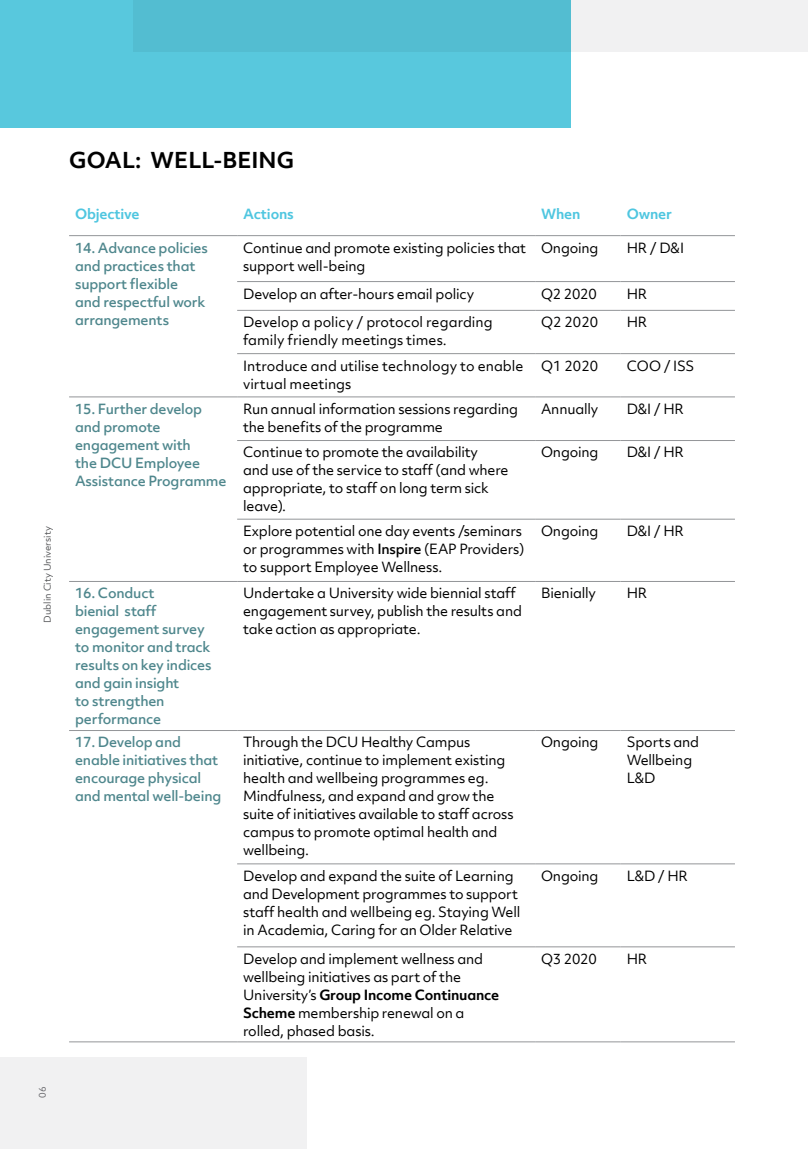
<style>
.page{position:relative;width:808px;height:1149px;background:#fff}
.page>*{position:absolute;margin:0;border:0;box-sizing:border-box;transform-origin:0 0}
.t1{font:700 21px "Objektiv Mk 2";color:#000}
.t2{font:13.5px/18px "Objektiv Mk 2";letter-spacing:-.015em;color:#000}
.t3{font:500 13.5px/18px "Objektiv Mk 2";letter-spacing:-.015em;color:#4f878d}
.t4{font:700 13.5px "Objektiv Mk 2";letter-spacing:-.015em;color:#4fc6e0}
.t5{font:9px "Objektiv Mk 2";color:#58595b}
.t6{font:9px "Objektiv Mk 2";color:#6d6e71}
.s1{font-weight:500}
.s2{font-weight:700}
</style>
<div class="page">
<div style="left:0;top:1057px;width:306px;height:91px;background:#f1f1f2"></div>
<div style="left:133px;top:0;width:675px;height:52px;background:#f1f1f2"></div>
<div style="left:0;top:0;width:571px;height:128px;background:#58c8dd"></div>
<hr style="left:69px;top:235px;width:168px;height:1px;background:#939598">
<hr style="left:237px;top:235px;width:298px;height:1px;background:#939598">
<hr style="left:535px;top:235px;width:86px;height:1px;background:#939598">
<hr style="left:621px;top:235px;width:114px;height:1px;background:#939598">
<hr style="left:237px;top:281px;width:298px;height:1px;background:#939598">
<hr style="left:535px;top:281px;width:86px;height:1px;background:#939598">
<hr style="left:621px;top:281px;width:114px;height:1px;background:#939598">
<hr style="left:237px;top:310px;width:298px;height:1px;background:#939598">
<hr style="left:535px;top:310px;width:86px;height:1px;background:#939598">
<hr style="left:621px;top:310px;width:114px;height:1px;background:#939598">
<hr style="left:237px;top:353px;width:298px;height:1px;background:#939598">
<hr style="left:535px;top:353px;width:86px;height:1px;background:#939598">
<hr style="left:621px;top:353px;width:114px;height:1px;background:#939598">
<hr style="left:69px;top:396px;width:168px;height:1px;background:#939598">
<hr style="left:237px;top:396px;width:298px;height:1px;background:#939598">
<hr style="left:535px;top:396px;width:86px;height:1px;background:#939598">
<hr style="left:621px;top:396px;width:114px;height:1px;background:#939598">
<hr style="left:237px;top:440px;width:298px;height:1px;background:#939598">
<hr style="left:535px;top:440px;width:86px;height:1px;background:#939598">
<hr style="left:621px;top:440px;width:114px;height:1px;background:#939598">
<hr style="left:237px;top:518px;width:298px;height:1px;background:#939598">
<hr style="left:535px;top:518px;width:86px;height:1px;background:#939598">
<hr style="left:621px;top:518px;width:114px;height:1px;background:#939598">
<hr style="left:69px;top:581px;width:168px;height:1px;background:#939598">
<hr style="left:237px;top:581px;width:298px;height:1px;background:#939598">
<hr style="left:535px;top:581px;width:86px;height:1px;background:#939598">
<hr style="left:621px;top:581px;width:114px;height:1px;background:#939598">
<hr style="left:69px;top:730px;width:168px;height:1px;background:#939598">
<hr style="left:237px;top:730px;width:298px;height:1px;background:#939598">
<hr style="left:535px;top:730px;width:86px;height:1px;background:#939598">
<hr style="left:621px;top:730px;width:114px;height:1px;background:#939598">
<hr style="left:237px;top:863px;width:298px;height:1px;background:#939598">
<hr style="left:535px;top:863px;width:86px;height:1px;background:#939598">
<hr style="left:621px;top:863px;width:114px;height:1px;background:#939598">
<hr style="left:621px;top:946px;width:114px;height:1px;background:#939598">
<hr style="left:69px;top:1041px;width:168px;height:1px;background:#939598">
<hr style="left:237px;top:1041px;width:298px;height:1px;background:#939598">
<hr style="left:535px;top:1041px;width:86px;height:1px;background:#939598">
<hr style="left:621px;top:1041px;width:114px;height:1px;background:#939598">
<hr style="left:237px;top:946px;width:298px;height:1px;background:#939598">
<hr style="left:535px;top:946px;width:86px;height:1px;background:#939598">
<p class="t5" style="left:41px;top:622px;width:98px;rotate:-90deg">Dublin City University</p>
<h1 class="t1" style="left:69px;top:145px;width:226px">GOAL: WELL-BEING</h1>
<p class="t4" style="left:75px;top:204px;width:66px">Objective</p>
<p class="t4" style="left:243px;top:204px;width:52px">Actions</p>
<p class="t4" style="left:541px;top:204px;width:41px">When</p>
<p class="t4" style="left:627px;top:204px;width:47px">Owner</p>
<p class="t3" style="left:75px;top:238px;width:134px">14. Advance policies and practices that support flexible<br>and respectful work arrangements</p>
<p class="t2" style="left:243px;top:238px;width:284px">Continue and promote existing policies that support well-being</p>
<p class="t2" style="left:541px;top:238px;width:59px">Ongoing</p>
<p class="t2" style="left:627px;top:238px;width:59px">HR / D&amp;I</p>
<p class="t2" style="left:243px;top:284px;width:233px">Develop an after-hours email policy</p>
<p class="t2" style="left:541px;top:284px;width:57px">Q2 2020</p>
<p class="t2" style="left:627px;top:284px;width:22px">HR</p>
<p class="t2" style="left:243px;top:313px;width:251px">Develop a policy / protocol regarding family friendly meetings times.</p>
<p class="t2" style="left:541px;top:313px;width:58px">Q2 2020</p>
<p class="t2" style="left:627px;top:313px;width:22px">HR</p>
<p class="t2" style="left:243px;top:356px;width:282px">Introduce and utilise technology to enable virtual meetings</p>
<p class="t2" style="left:541px;top:356px;width:58px">Q1 2020</p>
<p class="t2" style="left:627px;top:356px;width:69px">COO / ISS</p>
<p class="t3" style="left:75px;top:399px;width:153px">15. Further develop and promote engagement with<br>the DCU Employee<br>Assistance Programme</p>
<p class="t2" style="left:243px;top:399px;width:276px">Run annual information sessions regarding the benefits of the programme</p>
<p class="t2" style="left:541px;top:399px;width:59px">Annually</p>
<p class="t2" style="left:627px;top:399px;width:59px">D&amp;I / HR</p>
<p class="t2" style="left:243px;top:443px;width:267px">Continue to promote the availability<br>and use of the service to staff (and where appropriate, to staff on long term sick leave).</p>
<p class="t2" style="left:541px;top:443px;width:59px">Ongoing</p>
<p class="t2" style="left:627px;top:443px;width:59px">D&amp;I / HR</p>
<p class="t2" style="left:243px;top:521px;width:283px">Explore potential one day events /seminars or programmes with <span class="s1">Inspire</span> (EAP Providers) to support Employee Wellness.</p>
<p class="t2" style="left:541px;top:521px;width:59px">Ongoing</p>
<p class="t2" style="left:627px;top:521px;width:59px">D&amp;I / HR</p>
<p class="t3" style="left:75px;top:584px;width:138px">16. Conduct<br>bienial staff engagement survey to monitor and track results on key indices and gain insight<br>to strengthen performance</p>
<p class="t2" style="left:243px;top:584px;width:280px">Undertake a University wide biennial staff engagement survey, publish the results and take action as appropriate.</p>
<p class="t2" style="left:541px;top:584px;width:56px">Bienially</p>
<p class="t2" style="left:627px;top:584px;width:22px">HR</p>
<p class="t3" style="left:75px;top:732px;width:148px">17. Develop and enable initiatives that encourage physical and mental well-being</p>
<p class="t2" style="left:243px;top:733px;width:272px">Through the DCU Healthy Campus initiative, continue to implement existing health and wellbeing programmes eg.<br>Mindfulness, and expand and grow the suite of initiatives available to staff across campus to promote optimal health and wellbeing.</p>
<p class="t2" style="left:541px;top:733px;width:59px">Ongoing</p>
<p class="t2" style="left:627px;top:733px;width:74px">Sports and<br>Wellbeing<br>L&amp;D</p>
<p class="t2" style="left:243px;top:866px;width:279px">Develop and expand the suite of Learning and Development programmes to support staff health and wellbeing eg. Staying Well in Academia, Caring for an Older Relative</p>
<p class="t2" style="left:541px;top:866px;width:59px">Ongoing</p>
<p class="t2" style="left:627px;top:866px;width:63px">L&amp;D / HR</p>
<p class="t2" style="left:243px;top:949px;width:258px">Develop and implement wellness and wellbeing initiatives as part of the University’s <span class="s2">Group Income Continuance Scheme</span> membership renewal on a rolled, phased basis.</p>
<p class="t2" style="left:541px;top:949px;width:57px">Q3 2020</p>
<p class="t2" style="left:627px;top:949px;width:22px">HR</p>
<p class="t6" style="left:36px;top:1097px;width:13px;rotate:-90deg">06</p>
</div>
